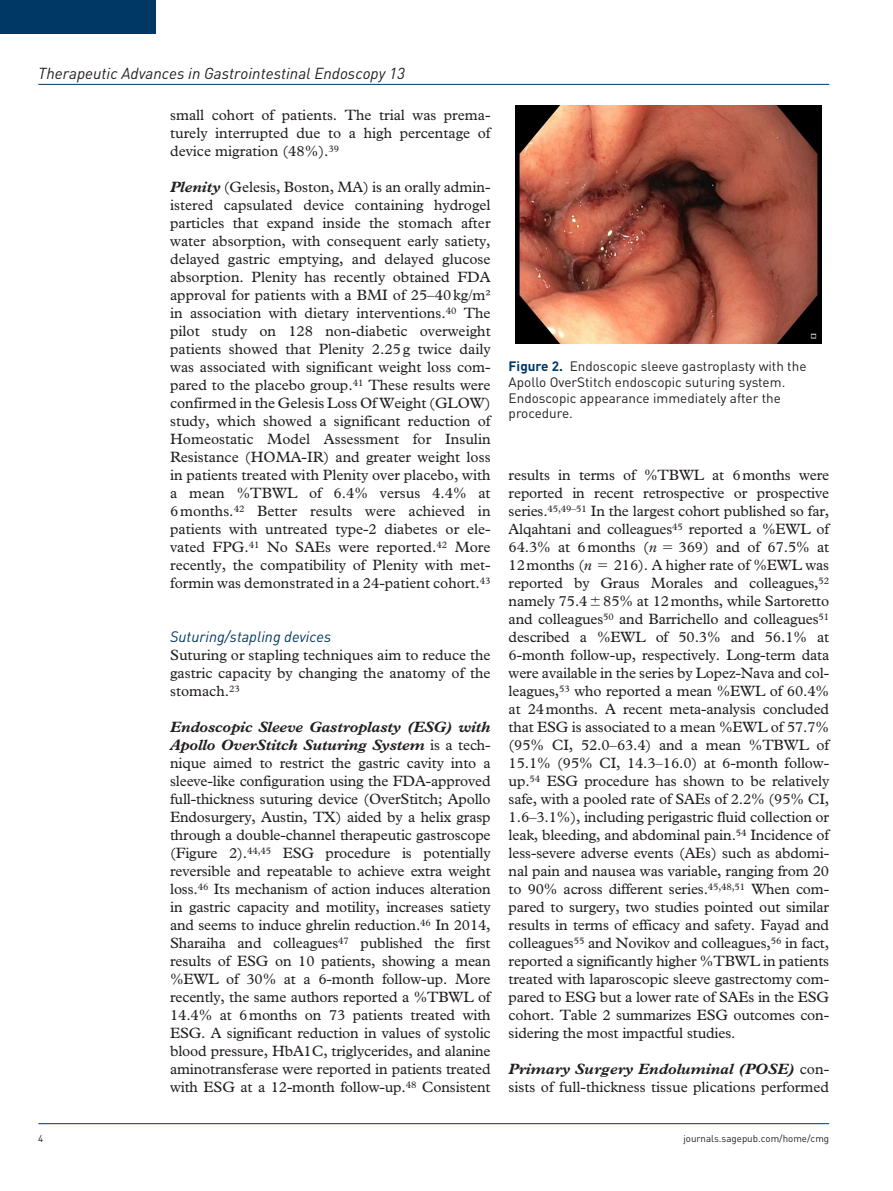
<style>
.page{position:relative;width:893px;height:1191px;background:#fff}
.page>*{position:absolute;margin:0;border:0;box-sizing:border-box;transform-origin:0 0}
.t1{font:italic 15.75px "DIN";color:#231f20}
.t2{font:15px/18px "Plantin Std";color:#231f20;text-align:justify}
.t3{font:italic 15px "DIN";color:#003865}
.t4{font:13.5px/15.8px "DIN";color:#231f20}
.t5{font:9.75px "DIN";color:#231f20}
.s1{font-weight:700;font-style:italic}
.s2{font-weight:700;color:#003865}
.s3{font-style:italic}
</style>
<div class="page">
<hr style="left:38px;top:84px;width:791px;height:1px;background:#003865">
<hr style="left:38px;top:1123px;width:791px;height:1px;background:#003865">
<div style="left:0;top:0;width:155px;height:34px;background:#003865"></div>
<img style="left:516px;top:106px;width:306px;height:237px">
<p class="t1" style="left:38px;top:63px;width:368px">Therapeutic Advances in Gastrointestinal Endoscopy 13</p>
<p class="t2" style="left:170px;top:106px;width:322px">small cohort of patients. The trial was prema&shy;turely interrupted due to a high percentage of device migration (48%).<sup>39</sup></p>
<p class="t2" style="left:170px;top:178px;width:322px"><span class="s1">Plenity</span> (Gelesis, Boston, MA) is an orally admin&shy;istered capsulated device containing hydrogel particles that expand inside the stomach after water absorption, with consequent early satiety, delayed gastric emptying, and delayed glucose absorption. Plenity has recently obtained FDA approval for patients with a BMI of 25–40kg/m² in association with dietary interventions.<sup>40</sup> The pilot study on 128 non-diabetic overweight patients showed that Plenity 2.25g twice daily was associated with significant weight loss com&shy;pared to the placebo group.<sup>41</sup> These results were confirmed in the Gelesis Loss Of Weight (GLOW) study, which showed a significant reduction of Homeostatic Model Assessment for Insulin Resistance (HOMA-IR) and greater weight loss in patients treated with Plenity over placebo, with a mean %TBWL of 6.4% versus 4.4% at 6months.<sup>42</sup> Better results were achieved in patients with untreated type-2 diabetes or ele&shy;vated FPG.<sup>41</sup> No SAEs were reported.<sup>42</sup> More recently, the compatibility of Plenity with met&shy;formin was demonstrated in a 24-patient cohort.<sup>43</sup></p>
<p class="t3" style="left:170px;top:627px;width:162px">Suturing/stapling devices</p>
<p class="t2" style="left:170px;top:646px;width:322px">Suturing or stapling techniques aim to reduce the gastric capacity by changing the anatomy of the stomach.<sup>23</sup></p>
<p class="t2" style="left:170px;top:718px;width:322px"><span class="s1">Endoscopic Sleeve Gastroplasty (ESG) with Apollo OverStitch Suturing System</span> is a tech&shy;nique aimed to restrict the gastric cavity into a sleeve-like configuration using the FDA-approved full-thickness suturing device (OverStitch; Apollo Endosurgery, Austin, TX) aided by a helix grasp through a double-channel therapeutic gastroscope (Figure 2).<sup>44,45</sup> ESG procedure is potentially reversible and repeatable to achieve extra weight loss.<sup>46</sup> Its mechanism of action induces alteration in gastric capacity and motility, increases satiety and seems to induce ghrelin reduction.<sup>46</sup> In 2014, Sharaiha and colleagues<sup>47</sup> published the first results of ESG on 10 patients, showing a mean %EWL of 30% at a 6-month follow-up. More recently, the same authors reported a %TBWL of 14.4% at 6months on 73 patients treated with ESG. A significant reduction in values of systolic blood pressure, HbA1C, triglycerides, and alanine aminotransferase were reported in patients treated with ESG at a 12-month follow-up.<sup>48</sup> Consistent</p>
<p class="t4" style="left:509px;top:358px;width:299px"><span class="s2">Figure 2.</span> Endoscopic sleeve gastroplasty with the Apollo OverStitch endoscopic suturing system.<br>Endoscopic appearance immediately after the procedure.</p>
<p class="t2" style="left:509px;top:466px;width:322px">results in terms of %TBWL at 6months were reported in recent retrospective or prospective series.<sup>45,49–51</sup> In the largest cohort published so far, Alqahtani and colleagues<sup>45</sup> reported a %EWL of 64.3% at 6months (<span class="s3">n</span></p>
<p class="t2" style="left:679px;top:538px;width:152px">369) and of 67.5% at</p>
<p class="t2" style="left:509px;top:556px;width:322px;text-indent:105px">216). A higher rate of %EWL was reported by Graus Morales and colleagues,<sup>52 </sup>namely 75.4 85% at 12months, while Sartoretto and colleagues<sup>50</sup> and Barrichello and colleagues<sup>51 </sup>described a %EWL of 50.3% and 56.1% at 6-month follow-up, respectively. Long-term data were available in the series by Lopez-Nava and col&shy;leagues,<sup>53</sup> who reported a mean %EWL of 60.4% at 24months. A recent meta-analysis concluded that ESG is associated to a mean %EWL of 57.7% (95% CI, 52.0–63.4) and a mean %TBWL of 15.1% (95% CI, 14.3–16.0) at 6-month follow&shy;up.<sup>54</sup> ESG procedure has shown to be relatively safe, with a pooled rate of SAEs of 2.2% (95% CI, 1.6–3.1%), including perigastric fluid collection or leak, bleeding, and abdominal pain.<sup>54</sup> Incidence of less-severe adverse events (AEs) such as abdomi&shy;nal pain and nausea was variable, ranging from 20 to 90% across different series.<sup>45,48,51</sup> When com&shy;pared to surgery, two studies pointed out similar results in terms of efficacy and safety. Fayad and colleagues<sup>55</sup> and Novikov and colleagues,<sup>56</sup> in fact, reported a significantly higher %TBWL in patients treated with laparoscopic sleeve gastrectomy com&shy;pared to ESG but a lower rate of SAEs in the ESG cohort. Table 2 summarizes ESG outcomes con&shy;sidering the most impactful studies.</p>
<p class="t2" style="left:509px;top:1060px;width:322px"><span class="s1">Primary Surgery Endoluminal (POSE)</span> con&shy;sists of full-thickness tissue plications performed</p>
<p class="t2" style="left:509px;top:556px;width:85px">12months (<span class="s3">n</span></p>
<p class="t5" style="left:38px;top:1132px;width:7px">4</p>
<p class="t5" style="left:683px;top:1132px;width:147px">journals.sagepub.com/home/cmg</p>
</div>
